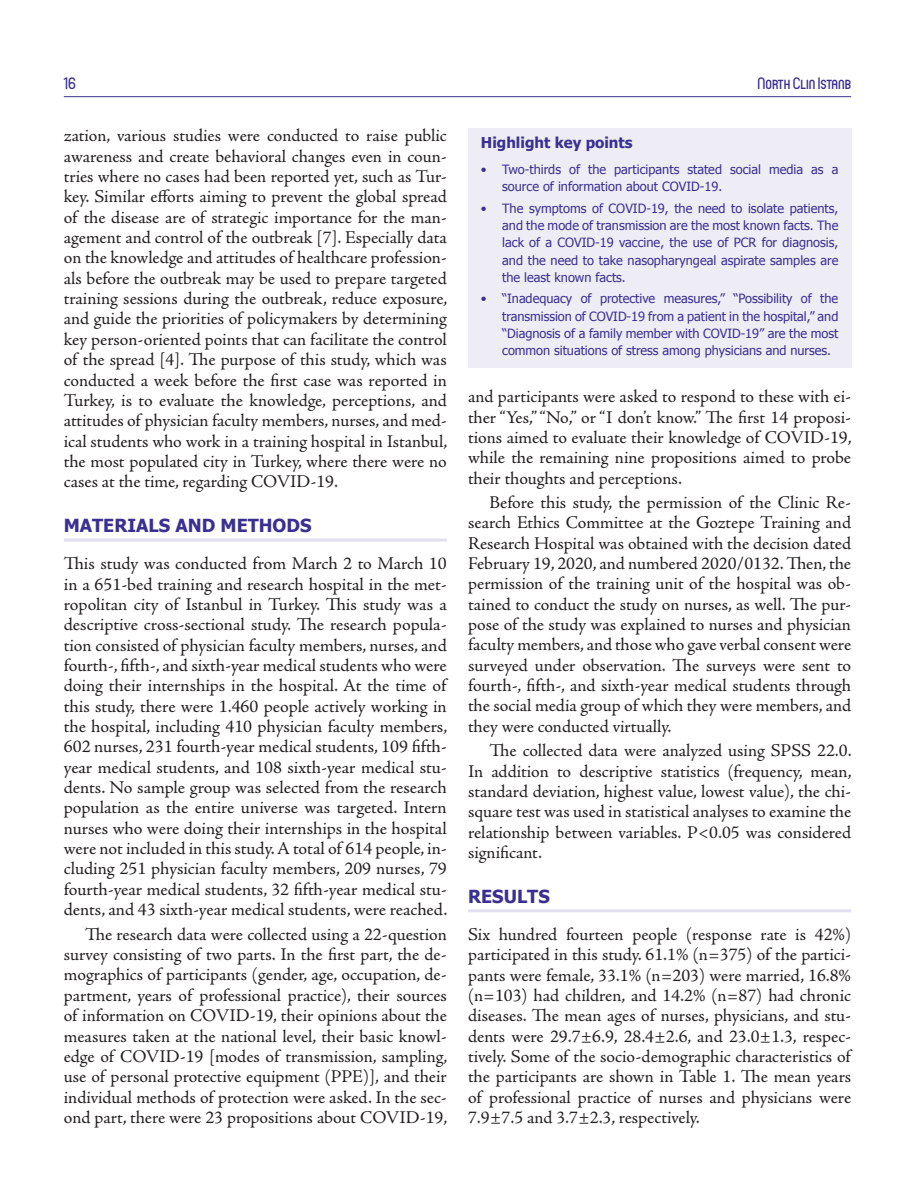
<style>
.page{position:relative;width:915px;height:1191px;background:#fff}
.page>*{position:absolute;margin:0;border:0;box-sizing:border-box;transform-origin:0 0}
._01__Yazı_Metni_NCI{font:18px/20.4px "Adobe Jenson Pro";letter-spacing:-.005em;color:#231f20;text-align:justify}
._06__Yazı_Konu_Basli{font:700 18px "Tahoma";color:#3a3091}
.t1{font:500 16.5px "Circula";color:#3a3091}
._05__Özet_Yazısı_NCI{font:700 15px "Tahoma";color:#3a3091}
._05__Özet_Yazısı_NCI-2{font:12.75px/17.2px "Tahoma";color:#3a3091;text-align:justify}
</style>
<div class="page">
<hr style="left:64px;top:96px;width:786px;height:1px;background:#3a3091">
<hr style="left:64px;top:538px;width:382px;height:3px;background:#e2e0f0">
<hr style="left:468px;top:909px;width:382px;height:3px;background:#e2e0f0">
<div style="left:468px;top:128px;width:382px;height:240px;background:#eeedf5"></div>
<p class="t1" style="left:64px;top:73px;width:13px">16</p>
<p class="t1" style="left:757px;top:73px;width:95px">North Clin Istanb</p>
<p class="_01__Yazı_Metni_NCI" style="left:64px;top:126px;width:385px">zation, various studies were conducted to raise public awareness and create behavioral changes even in coun&shy;tries where no cases had been reported yet, such as Tur&shy;key. Similar efforts aiming to prevent the global spread of the disease are of strategic importance for the man&shy;agement and control of the outbreak [7]. Especially data on the knowledge and attitudes of healthcare profession&shy;als before the outbreak may be used to prepare targeted training sessions during the outbreak, reduce exposure, and guide the priorities of policymakers by determining key person-oriented points that can facilitate the control of the spread [4]. The purpose of this study, which was conducted a week before the first case was reported in Turkey, is to evaluate the knowledge, perceptions, and attitudes of physician faculty members, nurses, and med&shy;ical students who work in a training hospital in Istanbul, the most populated city in Turkey, where there were no cases at the time, regarding COVID-19.</p>
<p class="_06__Yazı_Konu_Basli" style="left:64px;top:512px;width:249px">MATERIALS AND METHODS</p>
<p class="_01__Yazı_Metni_NCI" style="left:64px;top:553px;width:385px">This study was conducted from March 2 to March 10 in a 651-bed training and research hospital in the met&shy;ropolitan city of Istanbul in Turkey. This study was a descriptive cross-sectional study. The research popula&shy;tion consisted of physician faculty members, nurses, and fourth-, fifth-, and sixth-year medical students who were doing their internships in the hospital. At the time of this study, there were 1.460 people actively working in the hospital, including 410 physician faculty members, 602 nurses, 231 fourth-year medical students, 109 fifth&shy;year medical students, and 108 sixth-year medical stu&shy;dents. No sample group was selected from the research population as the entire universe was targeted. Intern nurses who were doing their internships in the hospital were not included in this study. A total of 614 people, in&shy;cluding 251 physician faculty members, 209 nurses, 79 fourth-year medical students, 32 fifth-year medical stu&shy;dents, and 43 sixth-year medical students, were reached.</p>
<p class="_01__Yazı_Metni_NCI" style="left:64px;top:924px;width:385px;text-indent:21px">The research data were collected using a 22-question survey consisting of two parts. In the first part, the de&shy;mographics of participants (gender, age, occupation, de&shy;partment, years of professional practice), their sources of information on COVID-19, their opinions about the measures taken at the national level, their basic knowl&shy;edge of COVID-19 [modes of transmission, sampling, use of personal protective equipment (PPE)], and their individual methods of protection were asked. In the sec&shy;ond part, there were 23 propositions about COVID-19,</p>
<p class="_05__Özet_Yazısı_NCI" style="left:480px;top:132px;width:153px">Highlight key points</p>
<p class="_05__Özet_Yazısı_NCI-2" style="left:502px;top:160px;width:337px;text-indent:-21px">• Two-thirds of the participants stated social media as a source of information about COVID-19.</p>
<p class="_05__Özet_Yazısı_NCI-2" style="left:502px;top:199px;width:337px;text-indent:-21px">• The symptoms of COVID-19, the need to isolate patients, and the mode of transmission are the most known facts. The lack of a COVID-19 vaccine, the use of PCR for diagnosis, and the need to take nasopharyngeal aspirate samples are the least known facts.</p>
<p class="_05__Özet_Yazısı_NCI-2" style="left:502px;top:290px;width:337px;text-indent:-21px">• “Inadequacy of protective measures,” “Possibility of the transmission of COVID-19 from a patient in the hospital,” and “Diagnosis of a family member with COVID-19” are the most common situations of stress among physicians and nurses.</p>
<p class="_01__Yazı_Metni_NCI" style="left:468px;top:387px;width:385px">and participants were asked to respond to these with ei&shy;ther “Yes,” “No,” or “I don’t know.” The first 14 proposi&shy;tions aimed to evaluate their knowledge of COVID-19, while the remaining nine propositions aimed to probe their thoughts and perceptions.</p>
<p class="_01__Yazı_Metni_NCI" style="left:468px;top:492px;width:384px;text-indent:21px">Before this study, the permission of the Clinic Re&shy;search Ethics Committee at the Goztepe Training and Research Hospital was obtained with the decision dated February 19, 2020, and numbered 2020/0132. Then, the permission of the training unit of the hospital was ob&shy;tained to conduct the study on nurses, as well. The pur&shy;pose of the study was explained to nurses and physician faculty members, and those who gave verbal consent were surveyed under observation. The surveys were sent to fourth-, fifth-, and sixth-year medical students through the social media group of which they were members, and they were conducted virtually.</p>
<p class="_01__Yazı_Metni_NCI" style="left:468px;top:741px;width:385px;text-indent:21px">The collected data were analyzed using SPSS 22.0.<br>In addition to descriptive statistics (frequency, mean, standard deviation, highest value, lowest value), the chi&shy;square test was used in statistical analyses to examine the relationship between variables. P&lt;0.05 was considered significant.</p>
<p class="_06__Yazı_Konu_Basli" style="left:468px;top:883px;width:83px">RESULTS</p>
<p class="_01__Yazı_Metni_NCI" style="left:468px;top:924px;width:384px">Six hundred fourteen people (response rate is 42%) participated in this study. 61.1% (n=375) of the partici&shy;pants were female, 33.1% (n=203) were married, 16.8% (n=103) had children, and 14.2% (n=87) had chronic diseases. The mean ages of nurses, physicians, and stu&shy;dents were 29.7±6.9, 28.4±2.6, and 23.0±1.3, respec&shy;tively. Some of the socio-demographic characteristics of the participants are shown in Table 1. The mean years of professional practice of nurses and physicians were 7.9±7.5 and 3.7±2.3, respectively.</p>
</div>
